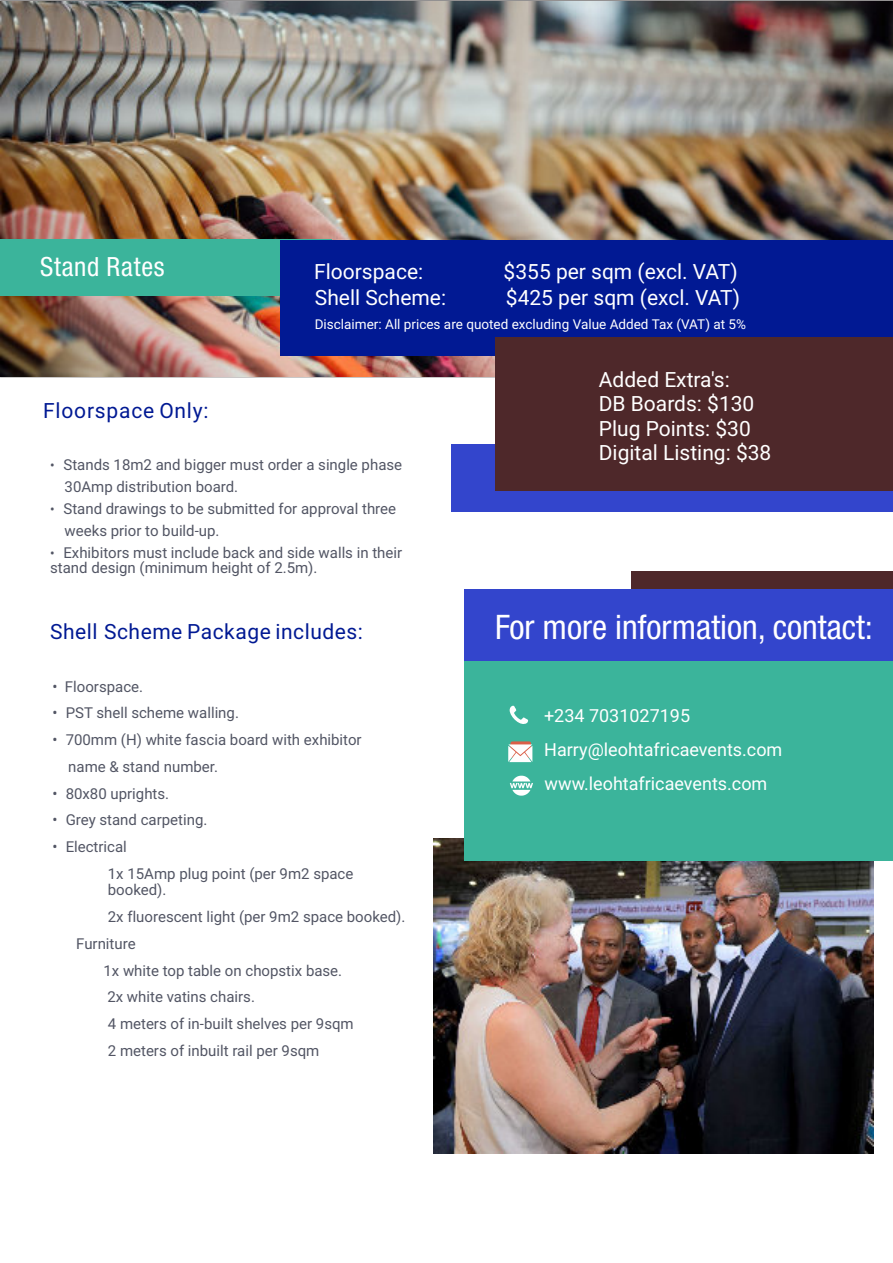
<style>
.page{position:relative;width:893px;height:1263px;background:#fff}
.page>*{position:absolute;margin:0;border:0;box-sizing:border-box;transform-origin:0 0}
.t1{font:condensed 33.9px "Helvetica Neue LT Std";color:#fff}
.t2{font:condensed 26.4px "Helvetica Neue LT Std";letter-spacing:.03em;color:#fff}
.t3{font:21px/24px "Roboto";color:#fff}
.t4{font:21px "Roboto";letter-spacing:.025em;color:#011993}
.t5{font:18px/34px "Roboto";color:#fff}
.t6{font:15px/21.9px "Roboto";color:#525564}
.t7{font:13.5px "Roboto";color:#fff}
.s1{font-size:13.5px}
</style>
<div class="page">
<img style="left:434px;top:839px;width:439px;height:314px">
<div style="left:451px;top:445px;width:442px;height:67px;background:#3345cc"></div>
<img style="left:1px;top:1px;width:892px;height:376px">
<div style="left:0;top:240px;width:332px;height:56px;background:#3bb49b"></div>
<div style="left:281px;top:240px;width:612px;height:116px;background:#011993"></div>
<div style="left:496px;top:338px;width:397px;height:153px;background:#4e282a"></div>
<div style="left:631px;top:571px;width:262px;height:77px;background:#4e282a"></div>
<div style="left:465px;top:590px;width:428px;height:72px;background:#3345cc"></div>
<div style="left:465px;top:662px;width:428px;height:199px;background:#3bb49b"></div>
<svg style="left:509px;top:706px;width:19px;height:18px"></svg>
<svg style="left:510px;top:776px;width:23px;height:20px"></svg>
<svg style="left:508px;top:741px;width:24px;height:21px"></svg>
<h2 class="t2" style="left:40px;top:257px;width:126px">Stand Rates</h2>
<h3 class="t3" style="left:314px;top:262px;width:110px">Floorspace:</h3>
<h3 class="t3" style="left:504px;top:262px;width:236px">$355 per sqm (excl. VAT)</h3>
<h3 class="t3" style="left:315px;top:288px;width:133px">Shell Scheme:</h3>
<h3 class="t3" style="left:506px;top:288px;width:236px">$425 per sqm (excl. VAT)</h3>
<p class="t7" style="left:315px;top:319px;width:433px">Disclaimer: All prices are quoted excluding Value Added Tax (VAT) at 5%</p>
<h3 class="t3" style="left:599px;top:370px;width:174px">Added Extra's:<br>DB Boards: $130<br>Plug Points: $30<br>Digital Listing: $38</h3>
<h3 class="t4" style="left:43px;top:403px;width:167px">Floorspace Only:</h3>
<p class="t6" style="left:65px;top:455px;width:339px;text-indent:-14px"><span class="s1">•</span> Stands 18m2 and bigger must order a single phase<br>30Amp distribution board.</p>
<p class="t6" style="left:65px;top:499px;width:333px;text-indent:-14px"><span class="s1">•</span> Stand drawings to be submitted for approval three weeks prior to build-up.</p>
<p class="t6" style="left:50px;top:547px;width:353px;line-height:15px"><span class="s1">•</span> Exhibitors must include back and side walls in their stand design (minimum height of 2.5m).</p>
<h3 class="t4" style="left:50px;top:623px;width:314px">Shell Scheme Package includes:</h3>
<p class="t6" style="left:52px;top:677px;width:92px">• Floorspace.</p>
<p class="t6" style="left:52px;top:704px;width:188px">• PST shell scheme walling.</p>
<p class="t6" style="left:68px;top:728px;width:295px;line-height:26.7px;text-indent:-16px">• 700mm (H) white fascia board with exhibitor name &amp; stand number.</p>
<p class="t6" style="left:52px;top:784px;width:118px">• 80x80 uprights.</p>
<p class="t6" style="left:52px;top:811px;width:156px">• Grey stand carpeting.</p>
<p class="t6" style="left:108px;top:835px;width:247px;line-height:26.7px;text-indent:-55px">• Electrical<br>1x 15Amp plug point (per 9m2 space</p>
<p class="t6" style="left:108px;top:881px;width:60px">booked).</p>
<p class="t6" style="left:108px;top:907px;width:299px">2x fluorescent light (per 9m2 space booked).</p>
<p class="t6" style="left:76px;top:934px;width:61px">Furniture</p>
<p class="t6" style="left:103px;top:961px;width:240px">1x white top table on chopstix base.</p>
<p class="t6" style="left:107px;top:988px;width:149px">2x white vatins chairs.</p>
<p class="t6" style="left:108px;top:1014px;width:247px">4 meters of in-built shelves per 9sqm</p>
<p class="t6" style="left:108px;top:1041px;width:213px">2 meters of inbuilt rail per 9sqm</p>
<h1 class="t1" style="left:495px;top:615px;width:379px">For more information, contact:</h1>
<p class="t5" style="left:544px;top:700px;width:240px">+234 7031027195<br>Harry@leohtafricaevents.com www.leohtafricaevents.com</p>
</div>
